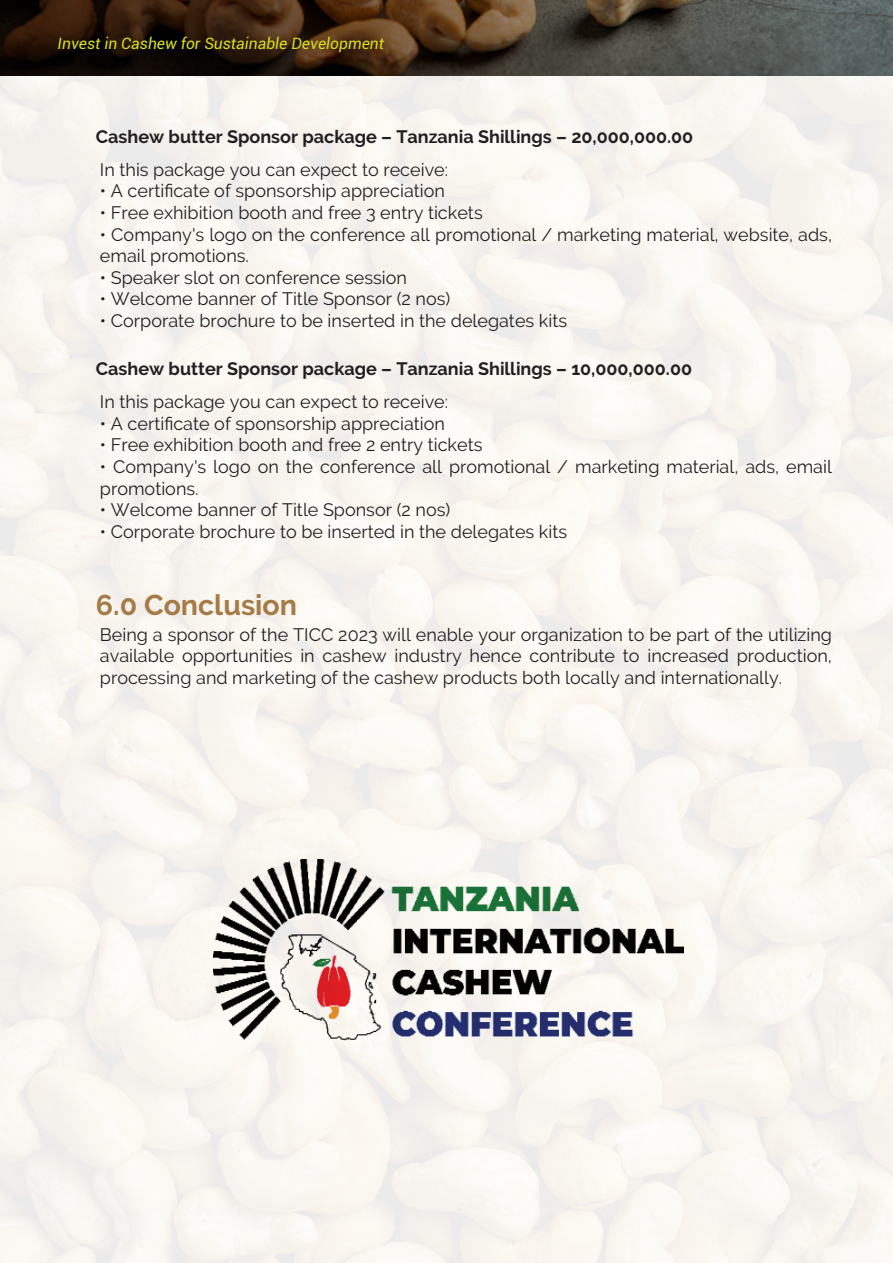
<style>
.page{position:relative;width:893px;height:1263px;background:#fff}
.page>*{position:absolute;margin:0;border:0;box-sizing:border-box;transform-origin:0 0}
.t1{font:700 28.5px "Raleway";color:#a57b47}
.t2{font:18px/21.6px "Raleway";color:#231f20}
.t3{font:700 18px "Raleway";color:#231f20}
.t4{font:italic 15.75px "Roboto";color:#d6df21}
</style>
<div class="page">
<img style="left:0;top:75px;width:893px;height:1188px">
<svg style="left:0;top:0;width:893px;height:75px;background:#403529"></svg>
<img style="left:214px;top:860px;width:469px;height:182px">
<p class="t4" style="left:58px;top:33px;width:328px">Invest in Cashew for Sustainable Development</p>
<p class="t3" style="left:96px;top:126px;width:599px">Cashew butter Sponsor package – Tanzania Shillings – 20,000,000.00</p>
<p class="t2" style="left:100px;top:158px;width:350px">In this package you can expect to receive:</p>
<p class="t2" style="left:100px;top:180px;width:347px">• A certificate of sponsorship appreciation</p>
<p class="t2" style="left:100px;top:202px;width:384px">• Free exhibition booth and free 3 entry tickets</p>
<p class="t2" style="left:100px;top:223px;width:734px">• Company's logo on the conference all promotional / marketing material, website, ads, email promotions.</p>
<p class="t2" style="left:100px;top:266px;width:309px">• Speaker slot on conference session</p>
<p class="t2" style="left:100px;top:288px;width:352px">• Welcome banner of Title Sponsor (2 nos)</p>
<p class="t2" style="left:100px;top:310px;width:469px">• Corporate brochure to be inserted in the delegates kits</p>
<p class="t3" style="left:96px;top:359px;width:598px">Cashew butter Sponsor package – Tanzania Shillings – 10,000,000.00</p>
<p class="t2" style="left:100px;top:391px;width:350px">In this package you can expect to receive:</p>
<p class="t2" style="left:100px;top:413px;width:347px">• A certificate of sponsorship appreciation</p>
<p class="t2" style="left:100px;top:434px;width:384px">• Free exhibition booth and free 2 entry tickets</p>
<p class="t2" style="left:100px;top:456px;width:733px">• Company's logo on the conference all promotional / marketing material, ads, email promotions.</p>
<p class="t2" style="left:100px;top:499px;width:352px">• Welcome banner of Title Sponsor (2 nos)</p>
<p class="t2" style="left:100px;top:521px;width:469px">• Corporate brochure to be inserted in the delegates kits</p>
<h1 class="t1" style="left:96px;top:589px;width:203px">6.0 Conclusion</h1>
<p class="t2" style="left:100px;top:623px;width:733px;text-align:justify">Being a sponsor of the TICC 2023 will enable your organization to be part of the utilizing available opportunities in cashew industry hence contribute to increased production, processing and marketing of the cashew products both locally and internationally.</p>
</div>
